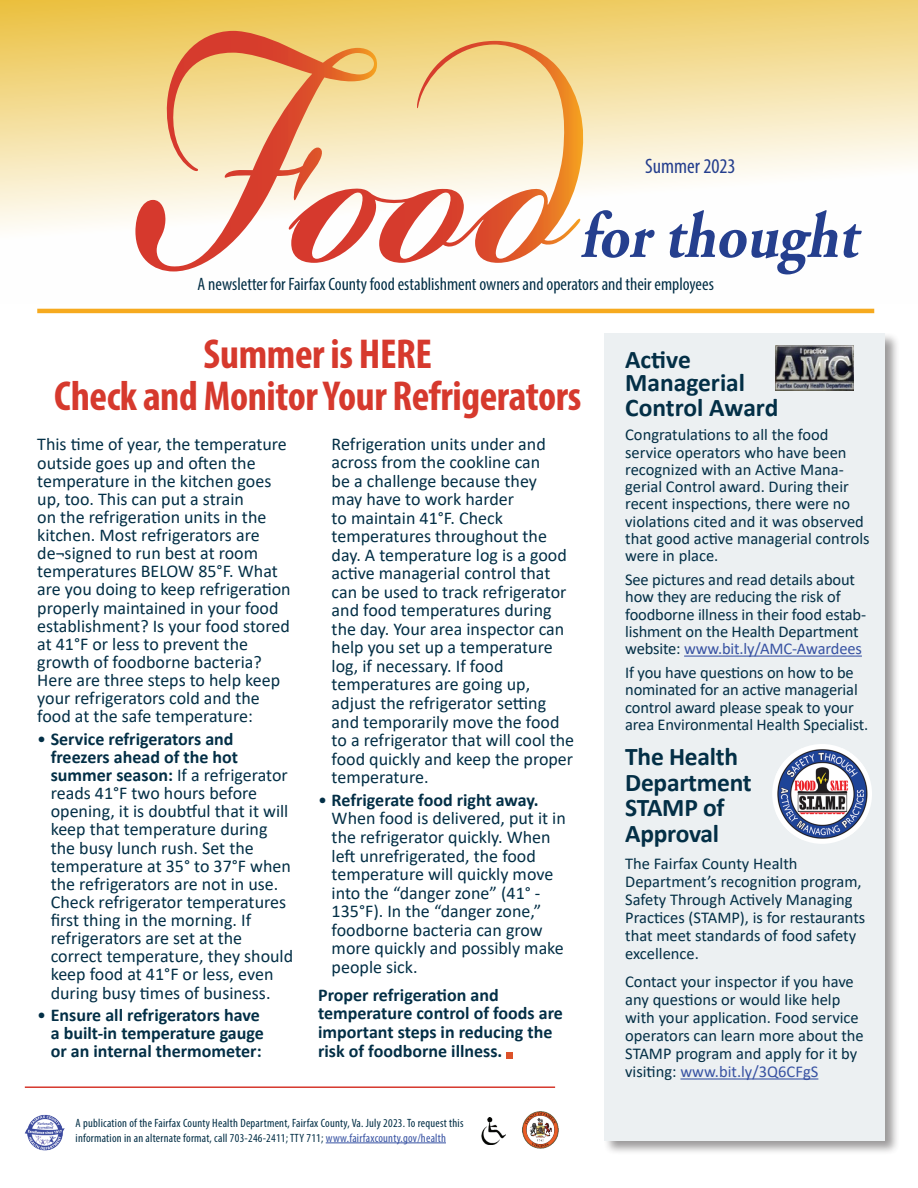
<style>
.page{position:relative;width:918px;height:1188px;background:#fff}
.page>*{position:absolute;margin:0;border:0;box-sizing:border-box;transform-origin:0 0}
.t1{font:italic 700 65.4px "Adobe Garamond Pro";color:#253f8e;scale:.9 1}
.t2{font:700 condensed 42px/42px "Myriad Pro";letter-spacing:-.01em;color:#d6392d;text-align:center}
.t3{font:700 25.5px/25.5px "Calibri";letter-spacing:-.01em;color:#032f46}
.t4{font:condensed 21px "Myriad Pro";color:#253f8e}
.subhead{font:18px/18.1px "Calibri";color:#032f46}
.subhead-2{font:700 18px/18.8px "Calibri";color:#032f46}
.t5{font:condensed 18px "Myriad Pro";color:#032f46}
.t6{font:16.5px/17.2px "Calibri";letter-spacing:-.005em;color:#032f46}
.t7{font:condensed 12px/15px "Myriad Pro";letter-spacing:.02em;color:#032f46}
.s1{font-weight:700}
.s2{font-weight:400}
.s3{color:#3853a3}
</style>
<div class="page">
<svg style="left:0;top:0;width:918px;height:272px"></svg>
<svg style="left:378px;top:41px;width:208px;height:222px"></svg>
<svg style="left:135px;top:31px;width:243px;height:240px"></svg>
<hr style="left:326px;top:1143px;width:120px;height:1px;background:#3853a3">
<hr style="left:25px;top:1086px;width:530px;height:2px;background:#d6392d">
<hr style="left:37px;top:309px;width:837px;height:4px;background:#f6aa1f">
<div style="left:603px;top:332px;width:297px;height:824px;background:#231f20;opacity:.45"></div>
<div style="left:605px;top:334px;width:280px;height:807px;background:#ecf0f2"></div>
<hr style="left:684px;top:656px;width:178px;height:1px;background:#3853a3">
<hr style="left:680px;top:1078px;width:138px;height:2px;background:#3853a3">
<img style="left:776px;top:345px;width:77px;height:45px">
<img style="left:24px;top:1114px;width:41px;height:37px">
<div style="left:772px;top:744px;width:100px;height:100px;background:#fff;border-radius:50%"></div>
<img style="left:777px;top:749px;width:91px;height:90px">
<img style="left:522px;top:1111px;width:37px;height:38px">
<img style="left:481px;top:1118px;width:24px;height:26px">
<p class="t4" style="left:645px;top:154px;width:92px">Summer 2023</p>
<p class="t1" style="left:580px;top:198px;width:325px">forthought</p>
<p class="t5" style="left:198px;top:273px;width:518px">A newsletter for Fairfax County food establishment owners and operators and their employees</p>
<p class="t2" style="left:54px;top:332px;width:529px">Summer is HERE<br>Check and Monitor Your Refrigerators</p>
<p class="subhead" style="left:37px;top:435px;width:255px">This time of year, the temperature outside goes up and often the temperature in the kitchen goes up, too. This can put a strain<br>on the refrigeration units in the kitchen. Most refrigerators are de¬signed to run best at room temperatures BELOW 85°F. What are you doing to keep refrigeration properly maintained in your food establishment? Is your food stored at 41°F or less to prevent the growth of foodborne bacteria?<br>Here are three steps to help keep your refrigerators cold and the food at the safe temperature:</p>
<p class="subhead" style="left:51px;top:729px;width:244px;text-indent:-14px">• <span class="s1">Service refrigerators and freezers ahead of the hot summer season:</span> If a refrigerator reads 41°F two hours before opening, it is doubtful that it will keep that temperature during the busy lunch rush. Set the temperature at 35° to 37°F when the refrigerators are not in use.<br>Check refrigerator temperatures first thing in the morning. If refrigerators are set at the correct temperature, they should keep food at 41°F or less, even during busy times of business.</p>
<p class="subhead-2" style="left:51px;top:1006px;width:215px;line-height:18.1px;text-indent:-14px"><span class="s2">•</span> Ensure all refrigerators have a built-in temperature gauge or an internal thermometer:</p>
<p class="subhead" style="left:332px;top:434px;width:244px">Refrigeration units under and across from the cookline can<br>be a challenge because they<br>may have to work harder<br>to maintain 41°F. Check temperatures throughout the day. A temperature log is a good active managerial control that can be used to track refrigerator and food temperatures during the day. Your area inspector can help you set up a temperature log, if necessary. If food temperatures are going up, adjust the refrigerator setting and temporarily move the food to a refrigerator that will cool the food quickly and keep the proper temperature.</p>
<p class="subhead" style="left:332px;top:790px;width:236px;text-indent:-14px">• <span class="s1">Refrigerate food right away.<br></span>When food is delivered, put it in the refrigerator quickly. When left unrefrigerated, the food temperature will quickly move into the “danger zone” (41° -<br>135°F). In the “danger zone,” foodborne bacteria can grow more quickly and possibly make people sick.</p>
<p class="subhead-2" style="left:318px;top:985px;width:246px">Proper refrigeration and temperature control of foods are important steps in reducing the risk of foodborne illness.</p>
<p class="t7" style="left:76px;top:1115px;width:389px">A publication of the Fairfax County Health Department, Fairfax County, Va. July 2023. To request this information in an alternate format, call 703-246-2411; TTY 711; <span class="s3">www.fairfaxcounty.gov/health</span></p>
<p class="t3" style="left:625px;top:348px;width:121px;line-height:22.5px">Active<br>Managerial</p>
<p class="t3" style="left:625px;top:395px;width:155px">Control Award</p>
<p class="t6" style="left:625px;top:426px;width:246px">Congratulations to all the food service operators who have been recognized with an Active Mana&shy;gerial Control award. During their recent inspections, there were no violations cited and it was observed that good active managerial controls were in place.</p>
<p class="t6" style="left:625px;top:571px;width:243px">See pictures and read details about how they are reducing the risk of foodborne illness in their food estab&shy;lishment on the Health Department website: <span class="s3">www.bit.ly/AMC-Awardees</span></p>
<p class="t6" style="left:625px;top:664px;width:234px">If you have questions on how to be nominated for an active managerial control award please speak to your</p>
<p class="t6" style="left:625px;top:715px;width:245px">area Environmental Health Specialist.</p>
<p class="t3" style="left:625px;top:744px;width:128px">The Health<br>Department<br>STAMP of<br>Approval</p>
<p class="t6" style="left:625px;top:855px;width:242px;line-height:18px">The Fairfax County Health<br>Department’s recognition program,<br>Safety Through Actively Managing<br>Practices (STAMP), is for restaurants that meet standards of food safety excellence.</p>
<p class="t6" style="left:625px;top:972px;width:240px;line-height:18px">Contact your inspector if you have any questions or would like help with your application. Food service operators can learn more about the STAMP program and apply for it by visiting: <span class="s3">www.bit.ly/3Q6CFgS</span></p>
</div>
